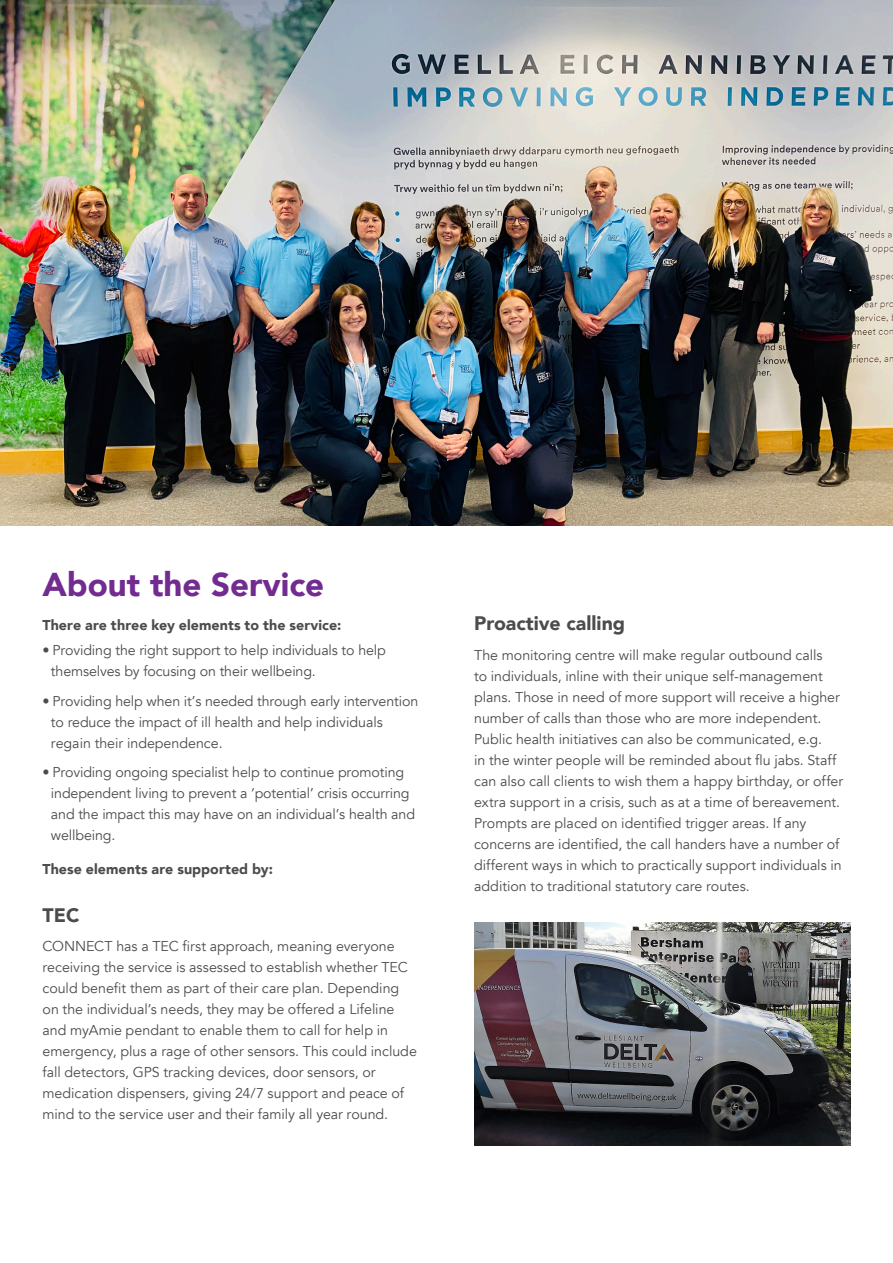
<style>
.page{position:relative;width:893px;height:1263px;background:#fff}
.page>*{position:absolute;margin:0;border:0;box-sizing:border-box;transform-origin:0 0}
._00_pink_header{font:900 33px "Avenir";color:#722b91}
._00_main_copy{font:900 19.5px "Avenir";color:#4b4c4d}
._00_main_copy-2{font:14.25px/21px "Avenir";letter-spacing:-.005em;color:#4b4c4d}
._00_main_copy-3{font:900 14.25px "Avenir";letter-spacing:.005em;color:#4b4c4d}
</style>
<div class="page">
<img style="left:0;top:0;width:893px;height:526px">
<img style="left:474px;top:923px;width:376px;height:222px">
<p class="_00_pink_header" style="left:43px;top:556px;width:283px">About the Service</p>
<p class="_00_main_copy-3" style="left:43px;top:612px;width:300px">There are three key elements to the service:</p>
<p class="_00_main_copy-2" style="left:51px;top:640px;width:336px;text-indent:-8px">• Providing the right support to help individuals to help themselves by focusing on their wellbeing.</p>
<p class="_00_main_copy-2" style="left:51px;top:690px;width:369px;text-indent:-8px">• Providing help when it’s needed through early intervention to reduce the impact of ill health and help individuals regain their independence.</p>
<p class="_00_main_copy-2" style="left:51px;top:762px;width:366px;text-indent:-8px">• Providing ongoing specialist help to continue promoting independent living to prevent a ‘potential’ crisis occurring and the impact this may have on an individual’s health and wellbeing.</p>
<p class="_00_main_copy-3" style="left:43px;top:856px;width:232px">These elements are supported by:</p>
<p class="_00_main_copy" style="left:43px;top:898px;width:38px">TEC</p>
<p class="_00_main_copy-2" style="left:43px;top:936px;width:376px">CONNECT has a TEC first approach, meaning everyone receiving the service is assessed to establish whether TEC could benefit them as part of their care plan. Depending on the individual’s needs, they may be offered a Lifeline and myAmie pendant to enable them to call for help in emergency, plus a rage of other sensors. This could include fall detectors, GPS tracking devices, door sensors, or medication dispensers, giving 24/7 support and peace of mind to the service user and their family all year round.</p>
<p class="_00_main_copy" style="left:474px;top:607px;width:153px">Proactive calling</p>
<p class="_00_main_copy-2" style="left:474px;top:645px;width:371px">The monitoring centre will make regular outbound calls<br>to individuals, inline with their unique self-management plans. Those in need of more support will receive a higher number of calls than those who are more independent.<br>Public health initiatives can also be communicated, e.g.<br>in the winter people will be reminded about flu jabs. Staff can also call clients to wish them a happy birthday, or offer extra support in a crisis, such as at a time of bereavement.<br>Prompts are placed on identified trigger areas. If any concerns are identified, the call handers have a number of different ways in which to practically support individuals in addition to traditional statutory care routes.</p>
</div>
